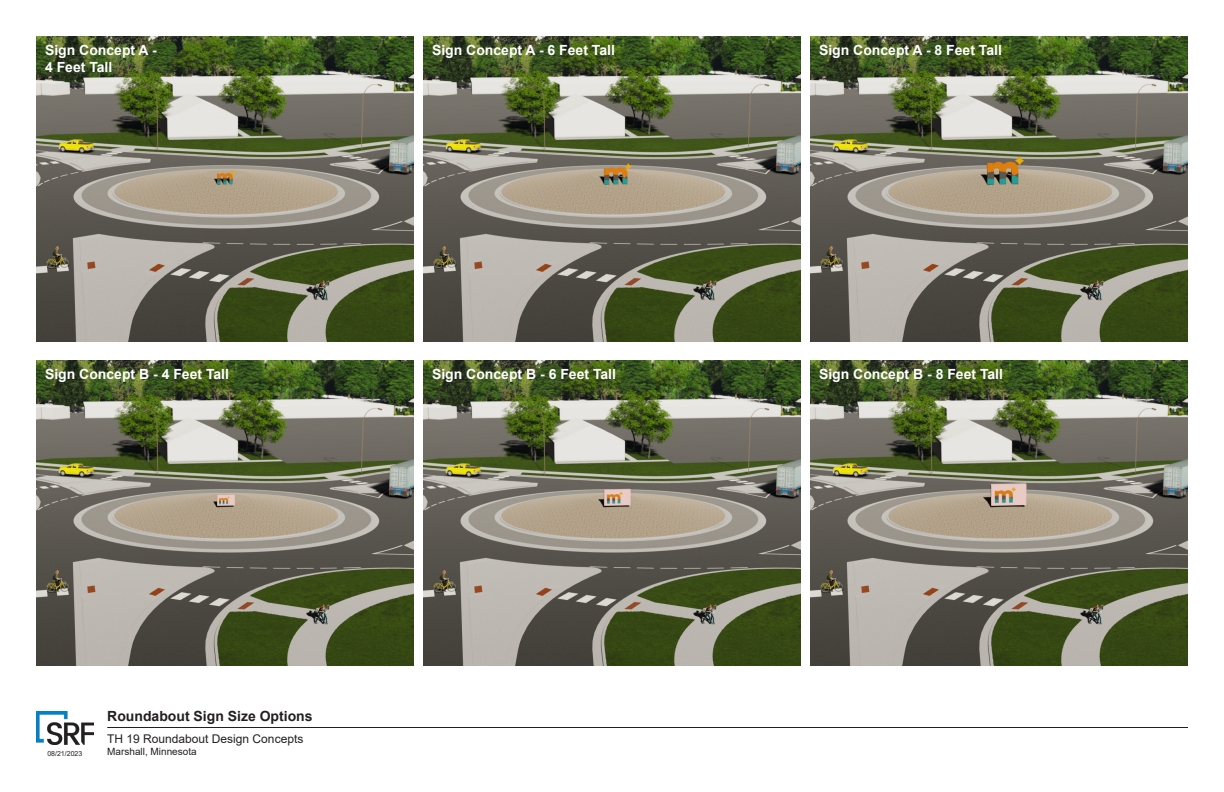
<style>
.page{position:relative;width:1224px;height:792px;background:#fff}
.page>*{position:absolute;margin:0;border:0;box-sizing:border-box;transform-origin:0 0}
.t1{font:700 14px "Arial";color:#fff}
.t2{font:700 14px "Arial";color:#231f20}
.t3{font:12px "Arial";color:#231f20}
.t4{font:10px "Arial";color:#231f20}
.t5{font:7px "Arial";color:#231f20}
</style>
<div class="page">
<img style="left:36px;top:360px;width:378px;height:306px">
<img style="left:423px;top:360px;width:378px;height:306px">
<img style="left:810px;top:360px;width:378px;height:306px">
<hr style="left:107px;top:727px;width:1081px;height:1px;background:#231f20">
<img style="left:36px;top:711px;width:58px;height:33px">
<img style="left:36px;top:36px;width:378px;height:306px">
<img style="left:423px;top:36px;width:378px;height:306px">
<img style="left:810px;top:36px;width:378px;height:306px">
<p class="t1" style="left:45px;top:40px;width:113px">Sign Concept A -</p>
<p class="t1" style="left:45px;top:57px;width:69px">4 Feet Tall</p>
<p class="t1" style="left:45px;top:364px;width:186px">Sign Concept B - 4 Feet Tall</p>
<p class="t1" style="left:432px;top:40px;width:185px">Sign Concept A - 6 Feet Tall</p>
<p class="t1" style="left:432px;top:364px;width:186px">Sign Concept B - 6 Feet Tall</p>
<p class="t2" style="left:107px;top:706px;width:207px">Roundabout Sign Size Options</p>
<p class="t3" style="left:107px;top:730px;width:198px">TH 19 Roundabout Design Concepts</p>
<p class="t5" style="left:47px;top:749px;width:37px">08/21/2023</p>
<p class="t4" style="left:107px;top:744px;width:91px">Marshall, Minnesota</p>
<p class="t1" style="left:819px;top:40px;width:185px">Sign Concept A - 8 Feet Tall</p>
<p class="t1" style="left:819px;top:364px;width:186px">Sign Concept B - 8 Feet Tall</p>
</div>
